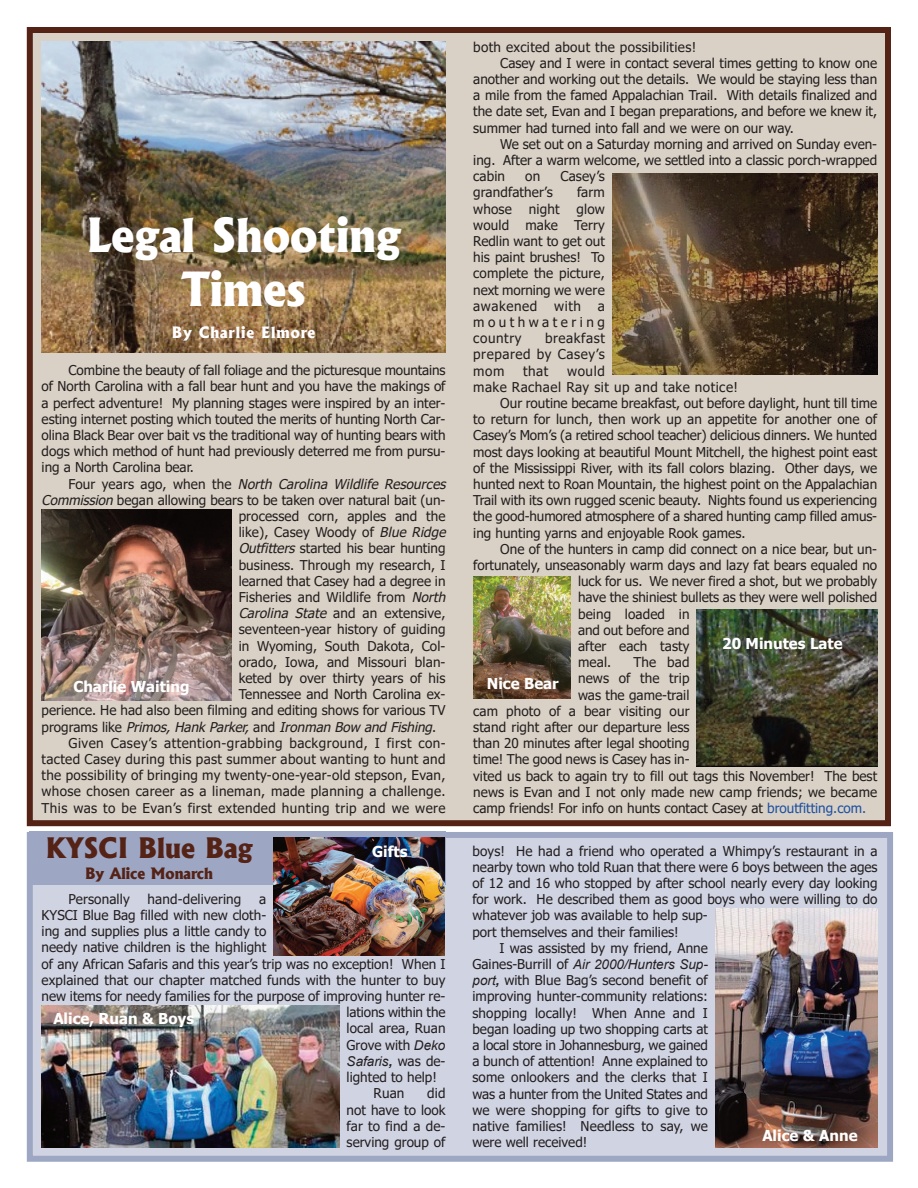
<style>
.page{position:relative;width:918px;height:1188px;background:#fff}
.page>*{position:absolute;margin:0;border:0;box-sizing:border-box;transform-origin:0 0}
.t1{font:800 45px/54px "Albertus";color:#fff;text-align:center}
.t2{font:800 27px "Albertus";color:#552216}
.t3{font:700 15px "Tahoma";color:#fff}
.t4{font:800 15px "Albertus";letter-spacing:.055em;color:#fff}
.t5{font:800 15px "Albertus";color:#552216}
.t6{font:13.5px/16.2px "Tahoma";color:#231f20;text-align:justify}
.t7{font:italic 13.5px "Tahoma";color:#231f20}
.t8{font:13.5px/16.2px "Tahoma";letter-spacing:.035em;color:#231f20}
.t9{font:13.5px "Tahoma";letter-spacing:.025em;color:#231f20}
.t10{font:italic 13.5px "Arial";color:#231f20}
.s1{font-style:normal}
.s2{font-style:italic}
.s3{color:#1e51a3}
.s4{font-family:"Arial";font-style:italic}
.s5{font-weight:700}
.s6{font-family:"Tahoma";font-style:normal}
.s7{font-family:"Arial";font-weight:700;font-style:italic}
</style>
<div class="page">
<div style="left:33px;top:33px;width:852px;height:787px;background:#d9d1c5"></div>
<div style="left:27px;top:27px;width:864px;height:799px;border:6px solid #552216"></div>
<img style="left:42px;top:41px;width:404px;height:312px">
<img style="left:612px;top:174px;width:265px;height:201px">
<img style="left:473px;top:576px;width:98px;height:122px">
<img style="left:697px;top:609px;width:181px;height:158px">
<img style="left:42px;top:509px;width:189px;height:191px">
<div style="left:33px;top:838px;width:854px;height:318px;background:#d0d3e2"></div>
<div style="left:27px;top:832px;width:866px;height:330px;border:6px solid #9da7c4"></div>
<div style="left:29px;top:832px;width:417px;height:53px;background:#9da7c4"></div>
<img style="left:715px;top:909px;width:162px;height:238px">
<img style="left:42px;top:1006px;width:297px;height:142px">
<img style="left:274px;top:838px;width:171px;height:117px">
<p class="t9" style="left:473px;top:38px;width:224px">both excited about the possibilities!</p>
<p class="t6" style="left:473px;top:54px;width:406px;text-indent:27px">Casey and I were in contact several times getting to know one another and working out the details. We would be staying less than a mile from the famed Appalachian Trail. With details finalized and the date set, Evan and I began preparations, and before we knew it, summer had turned into fall and we were on our way.</p>
<p class="t6" style="left:473px;top:135px;width:405px;text-indent:27px">We set out on a Saturday morning and arrived on Sunday even&shy;ing. After a warm welcome, we settled into a classic porch-wrapped cabin</p>
<p class="t6" style="left:525px;top:168px;width:16px">on</p>
<p class="t6" style="left:560px;top:168px;width:46px">Casey’s</p>
<p class="t6" style="left:473px;top:184px;width:81px">grandfather’s</p>
<p class="t6" style="left:577px;top:184px;width:29px">farm</p>
<p class="t6" style="left:473px;top:200px;width:40px">whose</p>
<p class="t6" style="left:529px;top:200px;width:32px">night</p>
<p class="t6" style="left:473px;top:200px;width:133px;text-indent:103px">glow would make Terry Redlin want to get out his paint brushes! To complete the picture, next morning we were awakened with a mouthwatering country</p>
<p class="t1" style="left:86px;top:209px;width:316px">Legal Shooting<br>Times</p>
<p class="t4" style="left:172px;top:323px;width:145px">By Charlie Elmore</p>
<p class="t6" style="left:473px;top:330px;width:133px;text-indent:72px">breakfast prepared by Casey’s mom</p>
<p class="t6" style="left:42px;top:362px;width:406px;text-indent:27px">Combine the beauty of fall foliage and the picturesque mountains of North Carolina with a fall bear hunt and you have the makings of a perfect adventure! My planning stages were inspired by an inter&shy;esting internet posting which touted the merits of hunting North Car&shy;olina Black Bear over bait vs the traditional way of hunting bears with dogs which method of hunt had previously deterred me from pursu&shy;ing a North Carolina bear.</p>
<p class="t7" style="left:69px;top:475px;width:382px"><span class="s1">F o u r y e a r s a g o , w h e n t h e</span> North Carolina Wildlife Resources</p>
<p class="t6" style="left:42px;top:491px;width:405px"><span class="s2">Commission</span> began allowing bears to be taken over natural bait (un-</p>
<p class="t6" style="left:239px;top:508px;width:208px">processed corn, apples and the</p>
<p class="t6" style="left:239px;top:524px;width:212px">like), Casey Woody of <span class="s2">Blue Ridge</span></p>
<p class="t6" style="left:239px;top:540px;width:208px"><span class="s2">Outfitters</span> started his bear hunting</p>
<p class="t6" style="left:239px;top:556px;width:208px">business. Through my research, I</p>
<p class="t6" style="left:239px;top:572px;width:208px">learned that Casey had a degree in</p>
<p class="t6" style="left:239px;top:589px;width:212px">Fisheries and Wildlife from <span class="s2">North</span></p>
<p class="t6" style="left:239px;top:605px;width:208px"><span class="s2">Carolina State</span> and an extensive,</p>
<p class="t6" style="left:239px;top:621px;width:208px">seventeen-year history of guiding</p>
<p class="t6" style="left:239px;top:637px;width:208px">in Wyoming, South Dakota, Col-</p>
<p class="t6" style="left:239px;top:653px;width:208px">orado, Iowa, and Missouri blan-</p>
<p class="t6" style="left:239px;top:670px;width:208px">keted by over thirty years of his</p>
<p class="t6" style="left:239px;top:686px;width:208px">Tennessee and North Carolina ex-</p>
<p class="t6" style="left:42px;top:702px;width:405px">perience. He had also been filming and editing shows for various TV</p>
<p class="t7" style="left:42px;top:718px;width:396px"><span class="s1">p r o g r a m s l i ke</span> Primos,Hank Parker,<span class="s1">a n d</span> Ironman Bow and Fishing<span class="s1">.</span></p>
<p class="t6" style="left:42px;top:734px;width:406px;text-indent:27px">Given Casey’s attention-grabbing background, I first con&shy;tacted Casey during this past summer about wanting to hunt and the possibility of bringing my twenty-one-year-old stepson, Evan, whose chosen career as a lineman, made planning a challenge.<br>This was to be Evan’s first extended hunting trip and we were</p>
<p class="t8" style="left:473px;top:362px;width:266px;text-indent:94px">would<br>make Rachael Ray sit up and take notice!</p>
<p class="t6" style="left:473px;top:395px;width:406px;text-indent:27px">Our routine became breakfast, out before daylight, hunt till time to return for lunch, then work up an appetite for another one of Casey’s Mom’s (a retired school teacher) delicious dinners. We hunted most days looking at beautiful Mount Mitchell, the highest point east of the Mississippi River, with its fall colors blazing. Other days, we hunted next to Roan Mountain, the highest point on the Appalachian Trail with its own rugged scenic beauty. Nights found us experiencing the good-humored atmosphere of a shared hunting camp filled amus&shy;ing hunting yarns and enjoyable Rook games.</p>
<p class="t6" style="left:500px;top:540px;width:378px">One of the hunters in camp did connect on a nice bear, but un-</p>
<p class="t6" style="left:473px;top:557px;width:405px">fortunately, unseasonably warm days and lazy fat bears equaled no</p>
<p class="t6" style="left:578px;top:573px;width:301px">luck for us. We never fired a shot, but we probably</p>
<p class="t6" style="left:578px;top:589px;width:301px">have the shiniest bullets as they were well polished</p>
<p class="t6" style="left:578px;top:605px;width:113px">being loaded in</p>
<p class="t6" style="left:578px;top:621px;width:113px">and out before and</p>
<p class="t6" style="left:578px;top:638px;width:113px">after each tasty</p>
<p class="t6" style="left:578px;top:654px;width:35px">meal.</p>
<p class="t6" style="left:633px;top:654px;width:58px">The bad</p>
<p class="t6" style="left:578px;top:670px;width:113px">news of the trip</p>
<p class="t6" style="left:578px;top:686px;width:113px">was the game-trail</p>
<p class="t6" style="left:473px;top:702px;width:218px">cam photo of a bear visiting our</p>
<p class="t6" style="left:473px;top:719px;width:218px">stand right after our departure less</p>
<p class="t6" style="left:473px;top:735px;width:218px">than 20 minutes after legal shooting</p>
<p class="t6" style="left:473px;top:751px;width:218px">time! The good news is Casey has in-</p>
<p class="t6" style="left:473px;top:767px;width:405px">vited us back to again try to fill out tags this November! The best</p>
<p class="t6" style="left:473px;top:783px;width:405px">news is Evan and I not only made new camp friends; we became</p>
<p class="t6" style="left:473px;top:800px;width:395px">camp friends! For info on hunts contact Casey at <span class="s3">broutfitting.com.</span></p>
<p class="t6" style="left:523px;top:362px;width:27px">that</p>
<p class="t3" style="left:722px;top:634px;width:122px">20 Minutes Late</p>
<p class="t3" style="left:73px;top:677px;width:118px">Charlie Waiting</p>
<p class="t3" style="left:487px;top:674px;width:73px">Nice Bear</p>
<p class="t2" style="left:46px;top:831px;width:208px">KYSCI Blue Bag</p>
<p class="t5" style="left:85px;top:864px;width:129px">By Alice Monarch</p>
<p class="t3" style="left:372px;top:842px;width:37px">Gifts</p>
<p class="t6" style="left:69px;top:890px;width:63px">Personally</p>
<p class="t6" style="left:148px;top:890px;width:95px">hand-delivering</p>
<p class="t6" style="left:259px;top:890px;width:9px">a</p>
<p class="t6" style="left:42px;top:907px;width:226px">KYSCI Blue Bag filled with new cloth-</p>
<p class="t6" style="left:42px;top:923px;width:226px">ing and supplies plus a little candy to</p>
<p class="t6" style="left:42px;top:939px;width:226px">needy native children is the highlight</p>
<p class="t6" style="left:42px;top:955px;width:405px">of any African Safaris and this year’s trip was no exception! When I</p>
<p class="t6" style="left:42px;top:971px;width:405px">explained that our chapter matched funds with the hunter to buy</p>
<p class="t6" style="left:42px;top:988px;width:405px">new items for needy families for the purpose of improving hunter re-</p>
<p class="t6" style="left:347px;top:1004px;width:100px">lations within the</p>
<p class="t6" style="left:347px;top:1020px;width:100px">local area, Ruan</p>
<p class="t6" style="left:347px;top:1036px;width:100px">Grove with <span class="s4">Deko</span></p>
<p class="t10" style="left:347px;top:1054px;width:100px">Safaris<span class="s5">,</span> <span class="s6">was de-</span></p>
<p class="t6" style="left:347px;top:1069px;width:92px">lighted to help!</p>
<p class="t6" style="left:374px;top:1085px;width:32px">Ruan</p>
<p class="t3" style="left:53px;top:1009px;width:142px">Alice, Ruan &amp; Boys</p>
<p class="t6" style="left:347px;top:1085px;width:100px;text-indent:81px">did not have to look far to find a de&shy;serving group of</p>
<p class="t6" style="left:472px;top:842px;width:407px;text-align:left">boys! He had a friend who operated a Whimpy’s restaurant in a nearby town who told Ruan that there were 6 boys between the ages of 12 and 16 who stopped by after school nearly every day looking for work. He described them as good boys who were willing to do whatever job was available to help sup-<br>port themselves and their families!</p>
<p class="t6" style="left:472px;top:939px;width:237px;text-indent:27px">I was assisted by my friend, Anne Gaines-Burrill of <span class="s4">Air 2000/Hunters Sup&shy;port</span><span class="s7">,</span> with Blue Bag’s second benefit of improving hunter-community relations: shopping locally! When Anne and I began loading up two shopping carts at a local store in Johannesburg, we gained a bunch of attention! Anne explained to some onlookers and the clerks that I was a hunter from the United States and we were shopping for gifts to give to native families! Needless to say, we were well received!</p>
<p class="t3" style="left:762px;top:1126px;width:97px">Alice &amp; Anne</p>
</div>
